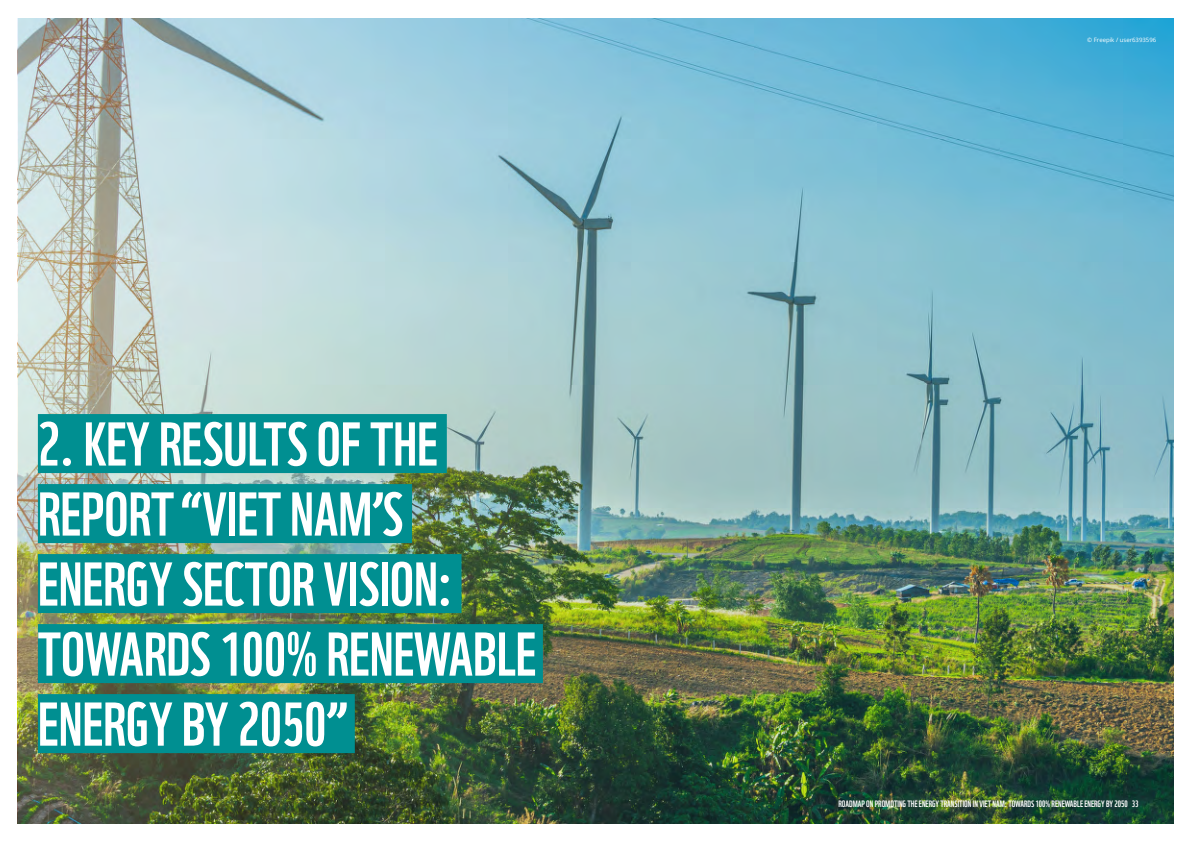
<style>
.page{position:relative;width:1191px;height:842px;background:#fff}
.page>*{position:absolute;margin:0;border:0;box-sizing:border-box;transform-origin:0 0}
.t1{font:60px/70px "WWF Vietnam";color:#fff}
.t2{font:9px "WWF Vietnam";color:#fff}
.t3{font:6px "Open Sans";color:#fff}
</style>
<div class="page">
<img style="left:18px;top:18px;width:1155px;height:805px">
<div style="left:38px;top:414px;width:409px;height:59px;background:#008f91"></div>
<div style="left:38px;top:484px;width:374px;height:59px;background:#008f91"></div>
<div style="left:38px;top:554px;width:423px;height:59px;background:#008f91"></div>
<div style="left:38px;top:624px;width:505px;height:59px;background:#008f91"></div>
<div style="left:38px;top:694px;width:317px;height:59px;background:#008f91"></div>
<p class="t1" style="left:38px;top:403px;width:500px">2. KEY RESULTS OF THE<br>REPORT “VIET NAM’S<br>ENERGY SECTOR VISION:<br>TOWARDS 100% RENEWABLE<br>ENERGY BY 2050”</p>
<p class="t3" style="left:1087px;top:36px;width:70px">© Freepik / user6393596</p>
<p class="t2" style="left:838px;top:797px;width:301px">ROADMAP ON PROMOTING THE ENERGY TRANSITION IN VIET NAM: TOWARDS 100% RENEWABLE ENERGY BY 2050 33</p>
</div>
